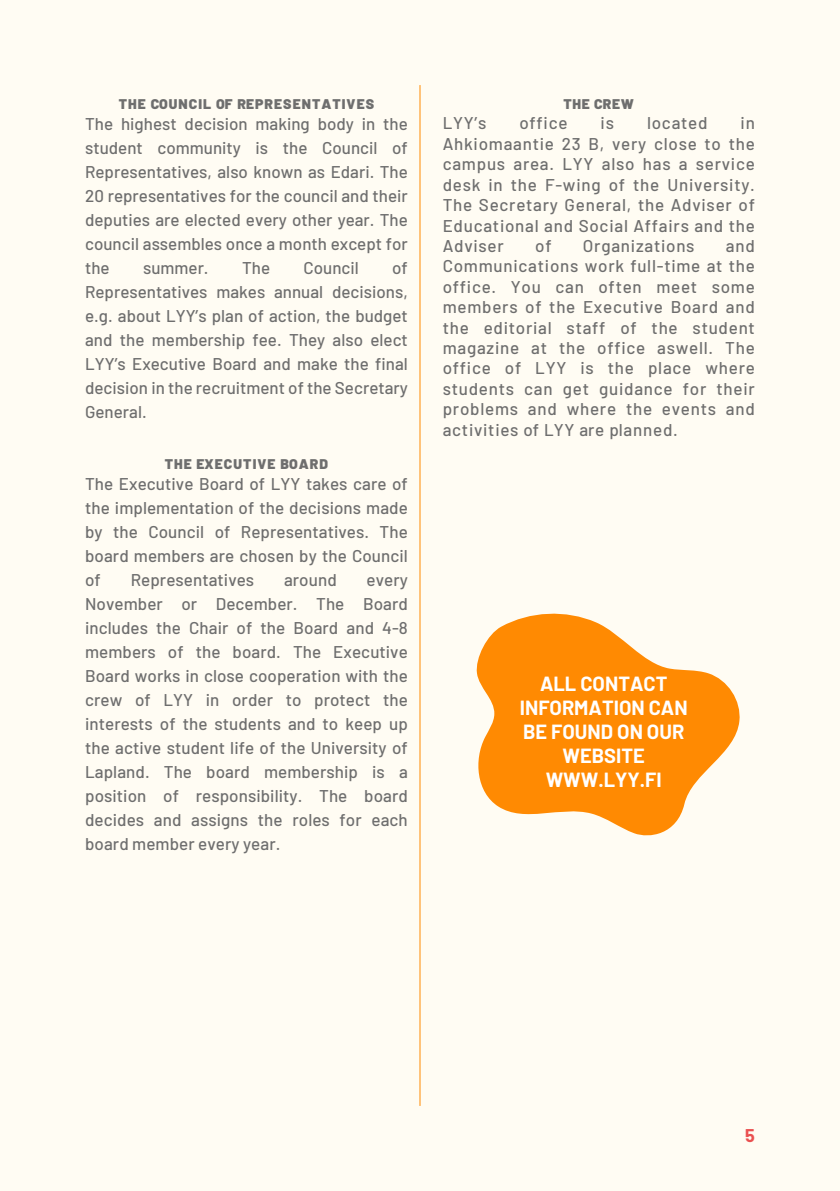
<style>
.page{position:relative;width:840px;height:1191px;background:#fff}
.page>*{position:absolute;margin:0;border:0;box-sizing:border-box;transform-origin:0 0}
.t1{font:700 20px/24px "Barlow";color:#fff;text-align:center}
.t2{font:700 18px "Barlow";color:#ea5050}
.t3{font:500 17px/24px "Barlow";letter-spacing:.005em;color:#6e6e6e;text-align:justify}
.t4{font:500 17px "Barlow";letter-spacing:.045em;color:#6e6e6e}
.t5{font:900 14px "Barlow";letter-spacing:.075em;color:#6e6e6e}
</style>
<div class="page">
<div style="left:0;top:0;width:839px;height:1191px;background:#fffcf3"></div>
<hr style="left:419px;top:85px;width:2px;height:1021px;background:#ff8a02">
<svg style="left:476px;top:613px;width:264px;height:223px;fill:#ff8a02"></svg>
<p class="t5" style="left:119px;top:93px;width:257px">THE COUNCIL OF REPRESENTATIVES</p>
<p class="t3" style="left:85px;top:110px;width:324px">The highest decision making body in the student community is the Council of Representatives, also known as Edari. The 20 representatives for the council and their deputies are elected every other year. The council assembles once a month except for the</p>
<p class="t3" style="left:143px;top:254px;width:67px">summer.</p>
<p class="t3" style="left:242px;top:254px;width:30px">The</p>
<p class="t3" style="left:303px;top:254px;width:57px">Council</p>
<p class="t3" style="left:85px;top:254px;width:324px;text-align:right">of<br>Representatives makes annual decisions,</p>
<p class="t3" style="left:85px;top:302px;width:324px">e.g. about LYY’s plan of action, the budget and the membership fee. They also elect LYY’s Executive Board and make the final decision in the recruitment of the Secretary General.</p>
<p class="t5" style="left:164px;top:453px;width:165px">THE EXECUTIVE BOARD</p>
<p class="t3" style="left:85px;top:470px;width:324px">The Executive Board of LYY takes care of the implementation of the decisions made by the Council of Representatives. The board members are chosen by the Council of</p>
<p class="t3" style="left:131px;top:566px;width:125px">Representatives</p>
<p class="t3" style="left:284px;top:566px;width:54px">around</p>
<p class="t3" style="left:85px;top:566px;width:324px;text-indent:281px">every November or December. The Board includes the Chair of the Board and 4-8 members of the board. The Executive Board works in close cooperation with the crew of LYY in order to protect the interests of the students and to keep up the active student life of the University of Lapland. The board membership is a position of responsibility. The board decides and assigns the roles for each board member every year.</p>
<p class="t5" style="left:563px;top:93px;width:72px">THE CREW</p>
<p class="t3" style="left:442px;top:112px;width:313px;line-height:20.4px;text-indent:298px">in Ahkiomaantie 23 B, very close to the campus area. LYY also has a service desk in the F-wing of the University.<br>The Secretary General, the Adviser of Educational and Social Affairs and the Adviser</p>
<p class="t3" style="left:442px;top:110px;width:45px">LYY’s</p>
<p class="t3" style="left:519px;top:110px;width:50px">office</p>
<p class="t3" style="left:600px;top:110px;width:15px">is</p>
<p class="t4" style="left:646px;top:111px;width:62px">located</p>
<p class="t3" style="left:535px;top:232px;width:18px">of</p>
<p class="t4" style="left:582px;top:233px;width:113px">Organizations</p>
<p class="t3" style="left:442px;top:234px;width:313px;line-height:20.4px;text-indent:283px">and Communications work full-time at the office. You can often meet some members of the Executive Board and the editorial staff of the student magazine at the office aswell. The office of LYY is the place where students can get guidance for their problems and where the events and activities of LYY are planned.</p>
<p class="t1" style="left:519px;top:670px;width:169px">ALL CONTACT<br>INFORMATION CAN<br>BE FOUND ON OUR<br>WEBSITE<br>WWW.LYY.FI</p>
<p class="t2" style="left:744px;top:1122px;width:11px">5</p>
</div>
